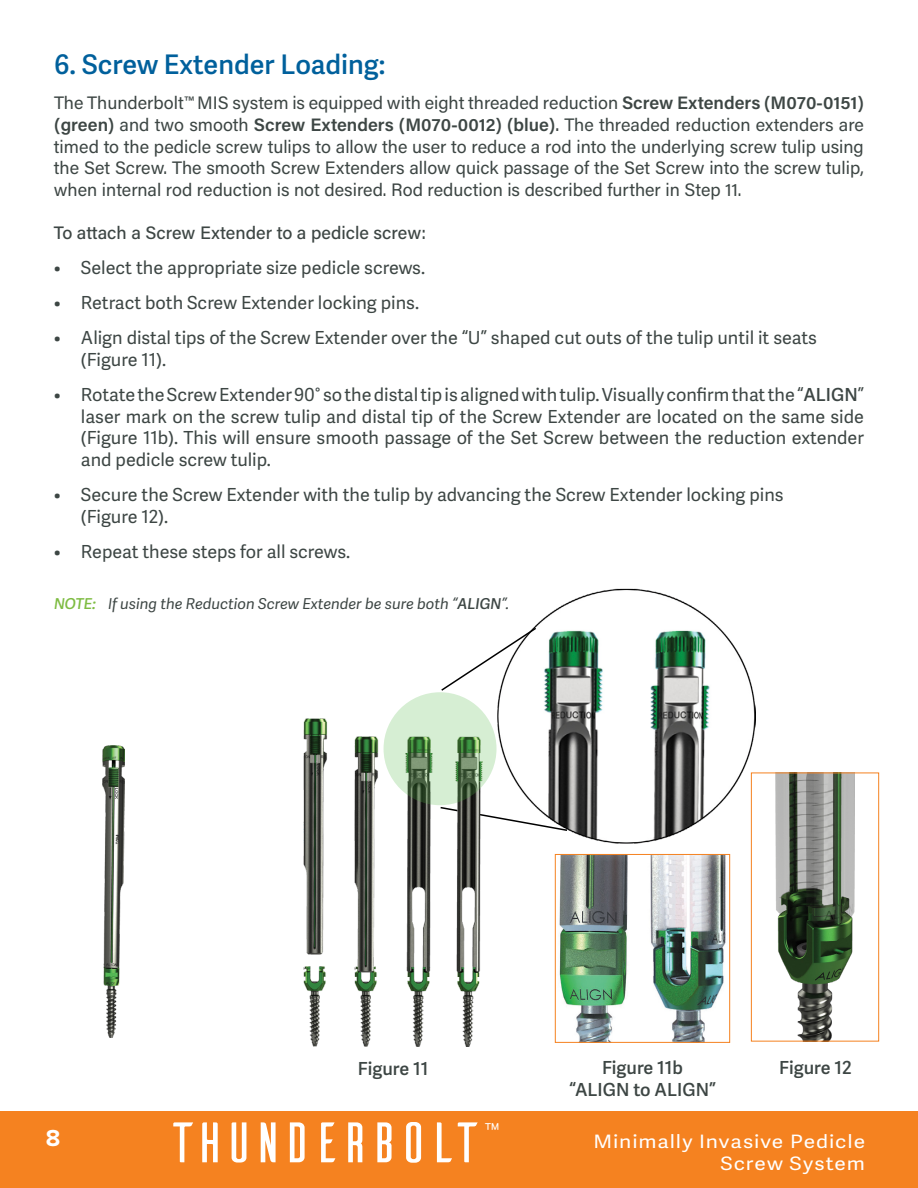
<style>
.page{position:relative;width:918px;height:1188px;background:#fff}
.page>*{position:absolute;margin:0;border:0;box-sizing:border-box;transform-origin:0 0}
.t1{font:57px "Ailerons";letter-spacing:-.15em;color:#fff;scale:1.13 1}
.t2{font:600 27px "Adelle Sans";color:#00609c}
.t3{font:700 24px "Proxima Nova";color:#fff}
.t4{font:18.45px/22.2px "Adelle Sans";letter-spacing:.045em;color:#fff;text-align:right;scale:1.13 1}
.t5{font:18px/21.6px "Adelle Sans";color:#3d4644}
.t6{font:18px/21.6px "Acumin Pro";color:#3d4644;text-align:justify}
.t7{font:600 18px/21.6px "Adelle Sans";color:#3d4644;text-align:center}
.t8{font:500 18px "Acumin Pro";color:#3d4644}
.t9{font:17.85px "Adelle Sans";color:#fff}
.t10{font:italic 15px "Adelle Sans";color:#3d4644}
.s1{font-weight:600}
.s2{font-weight:500}
.s3{font-weight:600;color:#7ebc42}
</style>
<div class="page">
<div style="left:0;top:1111px;width:918px;height:77px;background:#f58220"></div>
<img style="left:498px;top:588px;width:257px;height:256px">
<svg style="left:483px;top:806px;width:86px;height:26px"></svg>
<svg style="left:441px;top:626px;width:97px;height:66px"></svg>
<img style="left:303px;top:718px;width:180px;height:329px">
<svg style="left:384px;top:692px;width:113px;height:113px;background:#afcaab"></svg>
<img style="left:103px;top:746px;width:22px;height:291px">
<img style="left:775px;top:775px;width:80px;height:264px">
<div style="left:751px;top:773px;width:128px;height:268px;border:1px solid #f58220"></div>
<img style="left:559px;top:856px;width:167px;height:185px">
<div style="left:555px;top:854px;width:175px;height:189px;border:1px solid #f58220"></div>
<h2 class="t2" style="left:54px;top:49px;width:333px">6. Screw Extender Loading:</h2>
<p class="t6" style="left:54px;top:92px;width:812px">The Thunderbolt™ MIS system is equipped with eight threaded reduction <span class="s1">Screw Extenders (M070-0151) (green)</span> and two smooth <span class="s1">Screw Extenders (M070-0012) (blue)</span><span class="s2">.</span> The threaded reduction extenders are timed to the pedicle screw tulips to allow the user to reduce a rod into the underlying screw tulip using the Set Screw. The smooth Screw Extenders allow quick passage of the Set Screw into the screw tulip, when internal rod reduction is not desired. Rod reduction is described further in Step 11.</p>
<p class="t8" style="left:54px;top:220px;width:374px">To attach a Screw Extender to a pedicle screw:</p>
<p class="t5" style="left:54px;top:258px;width:373px">• Select the appropriate size pedicle screws.</p>
<p class="t5" style="left:54px;top:293px;width:367px">• Retract both Screw Extender locking pins.</p>
<p class="t5" style="left:81px;top:328px;width:737px;text-indent:-27px">• Align distal tips of the Screw Extender over the “U” shaped cut outs of the tulip until it seats (Figure 11).</p>
<p class="t5" style="left:81px;top:385px;width:785px;text-align:justify;text-indent:-27px">• Rotate the Screw Extender 90° so the distal tip is aligned with tulip. Visually confirm that the “<span class="s1">ALIGN</span>” laser mark on the screw tulip and distal tip of the Screw Extender are located on the same side (Figure 11b). This will ensure smooth passage of the Set Screw between the reduction extender and pedicle screw tulip.</p>
<p class="t5" style="left:81px;top:484px;width:704px;text-indent:-27px">• Secure the Screw Extender with the tulip by advancing the Screw Extender locking pins (Figure 12).</p>
<p class="t5" style="left:54px;top:541px;width:298px">• Repeat these steps for all screws.</p>
<p class="t10" style="left:54px;top:594px;width:457px"><span class="s3">NOTE:</span> If using the Reduction Screw Extender be sure both “<span class="s1">ALIGN</span>”.</p>
<p class="t7" style="left:358px;top:1058px;width:72px">Figure 11</p>
<p class="t7" style="left:569px;top:1058px;width:148px">Figure 11b<br>“ALIGN to ALIGN”</p>
<p class="t7" style="left:779px;top:1058px;width:74px">Figure 12</p>
<h3 class="t3" style="left:46px;top:1120px;width:16px">8</h3>
<h1 class="t1" style="left:165px;top:1115px;width:285px">THUNDERBOLT</h1>
<p class="t9" style="left:485px;top:1119px;width:16px">™</p>
<p class="t4" style="left:594px;top:1131px;width:242px">Minimally Invasive Pedicle<br>Screw System</p>
</div>
